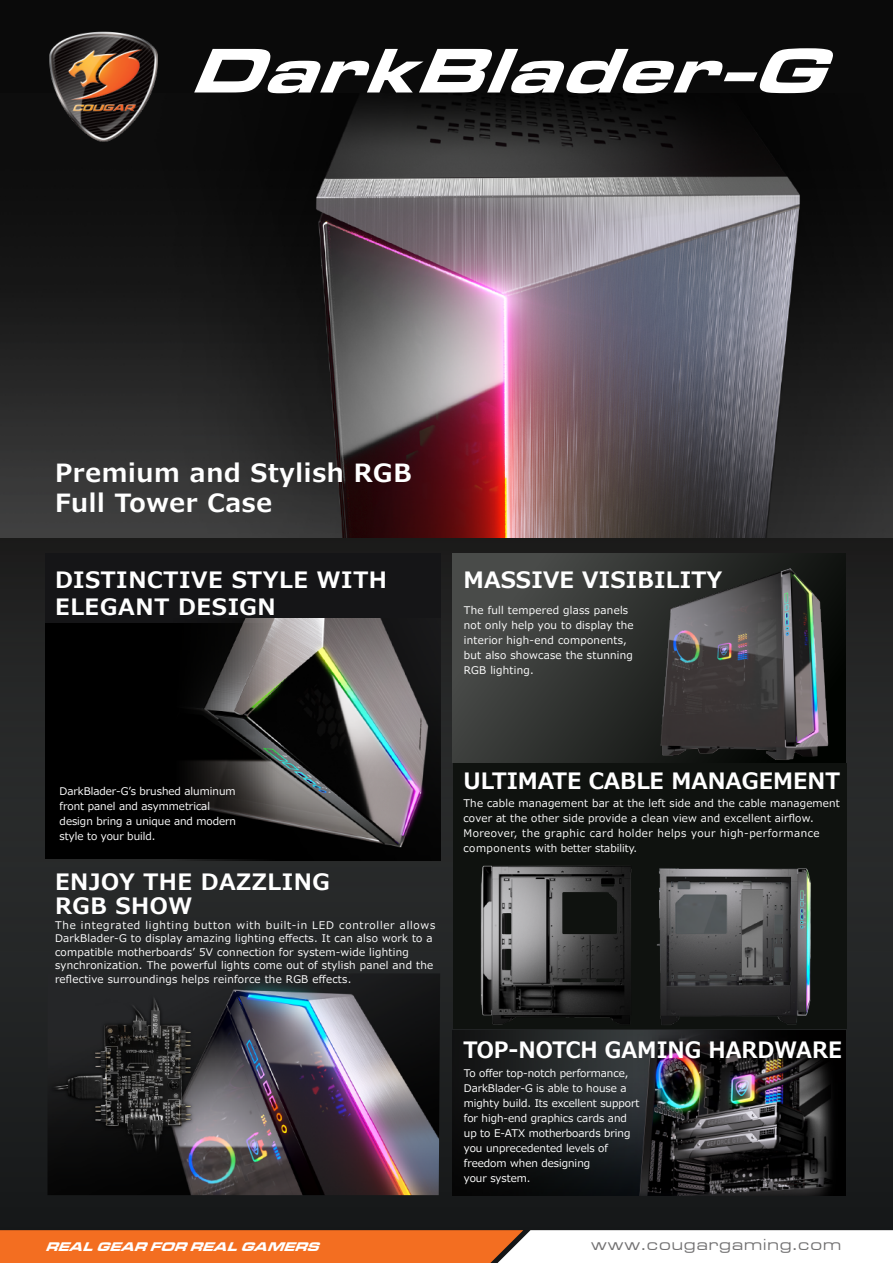
<style>
.page{position:relative;width:893px;height:1263px;background:#fff}
.page>*{position:absolute;margin:0;border:0;box-sizing:border-box;transform-origin:0 0}
.t1{font:italic 65.4px "Microgramma D Bold Exte";color:#fff;scale:1.09 1}
.t2{font:700 25.05px/30px "Meiryo UI";letter-spacing:.03em;color:#fff}
.t3{font:700 22.5px/24px "Meiryo UI";letter-spacing:.01em;color:#fff}
.t4{font:700 22.5px/27px "Meiryo UI";letter-spacing:.03em;color:#fff}
.t5{font:700 22.5px "Meiryo UI";letter-spacing:.01em;color:#fff;scale:.95 1}
.t6{font:16.5px "Microgramma D Medi Exte";letter-spacing:.1em;color:#717071}
.t7{font:italic 12.9px "Microgramma D Bold Exte";color:#fff}
.t8{font:10.5px/15px "Meiryo UI";letter-spacing:.025em;color:#fff}
.t9{font:10.5px/15px "Meiryo UI";color:#fff}
</style>
<div class="page">
<div style="left:0;top:0;width:893px;height:1263px;background:linear-gradient(to right,#1d1f20,#161819)"></div>
<svg style="left:0;top:537px;width:893px;height:414px"></svg>
<div style="left:453px;top:763px;width:393px;height:265px;background:#0f120f"></div>
<div style="left:45px;top:553px;width:395px;height:306px;background:#151517"></div>
<div style="left:0;top:0;width:893px;height:537px;background:#0a0a0a"></div>
<img style="left:0;top:106px;width:893px;height:431px">
<div style="left:453px;top:553px;width:392px;height:210px;background:linear-gradient(to right,#525452,#131613)"></div>
<img style="left:35px;top:31px;width:137px;height:118px">
<svg style="left:0;top:1230px;width:893px;height:33px"></svg>
<img style="left:48px;top:973px;width:392px;height:222px">
<img style="left:453px;top:1030px;width:392px;height:165px">
<img style="left:569px;top:563px;width:324px;height:211px">
<img style="left:470px;top:865px;width:168px;height:165px">
<img style="left:638px;top:868px;width:192px;height:171px">
<img style="left:48px;top:992px;width:149px;height:166px">
<div style="left:45px;top:623px;width:253px;height:236px;background:#000"></div>
<img style="left:173px;top:618px;width:620px;height:242px">
<h1 class="t1" style="left:191px;top:26px;width:612px">DarkBlader-G</h1>
<h2 class="t2" style="left:55px;top:459px;width:358px">Premium and Stylish RGB<br>Full Tower Case</h2>
<h3 class="t4" style="left:55px;top:568px;width:333px">DISTINCTIVE STYLE WITH<br>ELEGANT DESIGN</h3>
<h3 class="t3" style="left:463px;top:569px;width:260px">MASSIVE VISIBILITY</h3>
<p class="t8" style="left:464px;top:603px;width:171px">The full tempered glass panels not only help you to display the interior high-end components, but also showcase the stunning<br>RGB lighting.</p>
<p class="t9" style="left:60px;top:785px;width:178px">DarkBlader-Gʼs brushed aluminum front panel and asymmetrical design bring a unique and modern style to your build.</p>
<h3 class="t3" style="left:55px;top:870px;width:276px">ENJOY THE DAZZLING<br>RGB SHOW</h3>
<p class="t8" style="left:55px;top:919px;width:382px;line-height:13.5px">The integrated lighting button with built-in LED controller allows DarkBlader-G to display amazing lighting effects. It can also work to a compatible motherboardsʼ 5V connection for system-wide lighting synchronization. The powerful lights come out of stylish panel and the reflective surroundings helps reinforce the RGB effects.</p>
<h3 class="t3" style="left:463px;top:770px;width:378px">ULTIMATE CABLE MANAGEMENT</h3>
<p class="t8" style="left:463px;top:797px;width:378px">The cable management bar at the left side and the cable management cover at the other side provide a clean view and excellent airflow.<br>Moreover, the graphic card holder helps your high-performance components with better stability.</p>
<h3 class="t5" style="left:463px;top:1034px;width:400px">TOP-NOTCH GAMING HARDWARE</h3>
<p class="t9" style="left:464px;top:1066px;width:177px">To offer top-notch performance,<br>DarkBlader-G is able to house a mighty build. Its excellent support for high-end graphics cards and up to E-ATX motherboards bring you unprecedented levels of freedom when designing<br>your system.</p>
<p class="t7" style="left:46px;top:1238px;width:281px">REALGEAR FOR REALGAMERS</p>
<h3 class="t6" style="left:591px;top:1234px;width:251px">www.cougargaming.com</h3>
</div>
